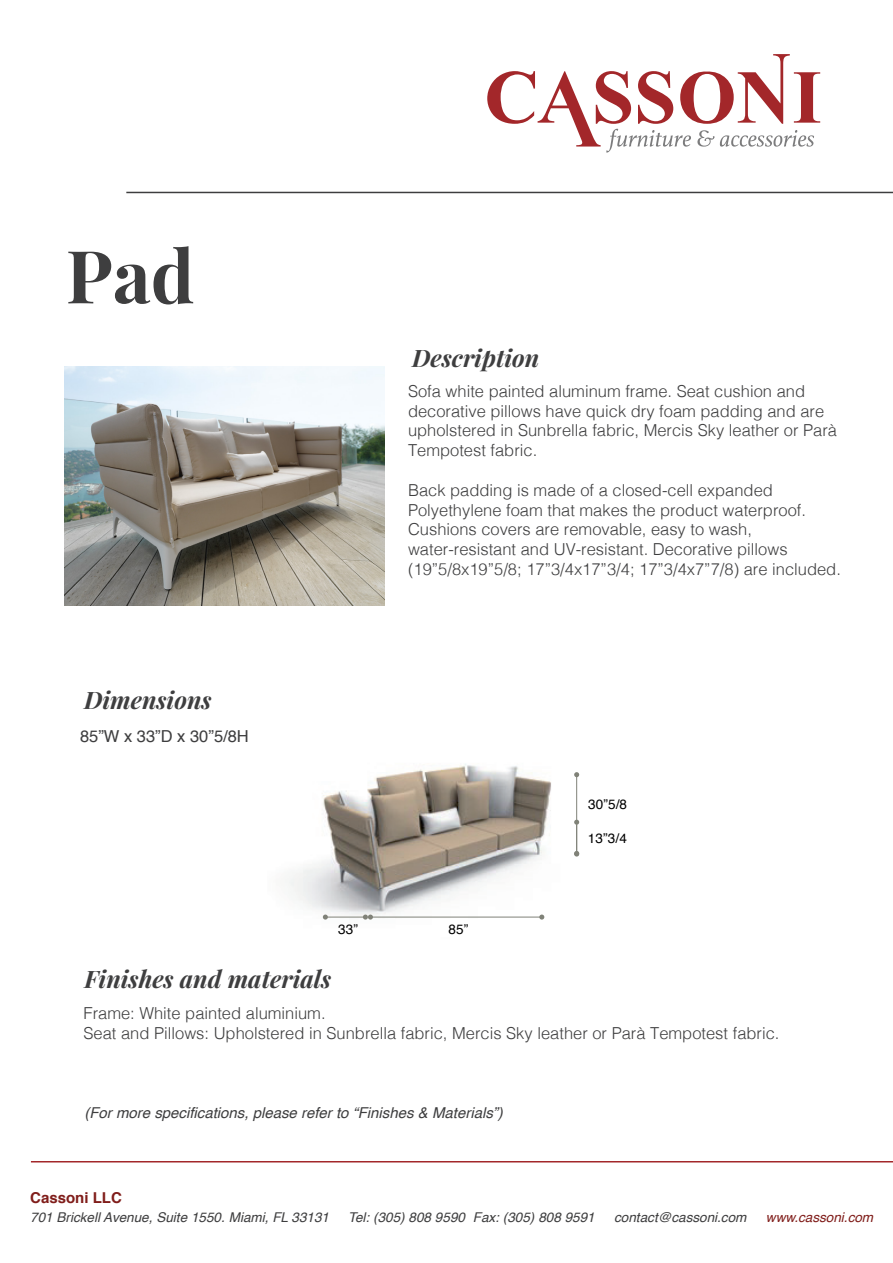
<style>
.page{position:relative;width:893px;height:1263px;background:#fff}
.page>*{position:absolute;margin:0;border:0;box-sizing:border-box;transform-origin:0 0}
.t1{font:700 73.2px "Playfair Display";color:#3e3e3f}
.t2{font:italic 700 24px "Playfair Display";color:#3e3e3f}
.t3{font:300 16.5px/19.8px "Helvetica";color:#3e3e3f}
.t4{font:16.5px "Helvetica";color:#3e3e3f}
.t5{font:italic 15px "Helvetica";color:#3e3e3f}
.t6{font:700 15px "Helvetica";color:#801d1a}
.t7{font:italic 13.5px "Helvetica";color:#3e3e3f}
.t8{font:13.5px "Helvetica";letter-spacing:.01em;color:#000}
.t9{font:italic 13.5px "Helvetica";color:#801d1a}
</style>
<div class="page">
<hr style="left:31px;top:1161px;width:862px;height:1px;background:#a3272a">
<hr style="left:126px;top:192px;width:767px;height:1px;background:#3e3e3f">
<svg style="left:487px;top:54px;width:333px;height:99px"></svg>
<img style="left:64px;top:367px;width:320px;height:238px">
<img style="left:289px;top:763px;width:291px;height:157px">
<hr style="left:325px;top:917px;width:40px;height:1px;background:#808278">
<svg style="left:323px;top:914px;width:5px;height:5px"></svg>
<hr style="left:370px;top:917px;width:172px;height:1px;background:#808278">
<svg style="left:363px;top:914px;width:10px;height:5px"></svg>
<svg style="left:539px;top:914px;width:5px;height:5px"></svg>
<hr style="left:576px;top:775px;width:1px;height:79px;background:#808278">
<svg style="left:574px;top:772px;width:5px;height:5px"></svg>
<svg style="left:574px;top:820px;width:5px;height:36px"></svg>
<h1 class="t1" style="left:66px;top:230px;width:130px">Pad</h1>
<h2 class="t2" style="left:84px;top:684px;width:129px">Dimensions</h2>
<p class="t4" style="left:80px;top:724px;width:170px">85”W x 33”D x 30”5/8H</p>
<h2 class="t2" style="left:412px;top:341px;width:129px">Description</h2>
<p class="t3" style="left:408px;top:380px;width:431px">Sofa white painted aluminum frame. Seat cushion and decorative pillows have quick dry foam padding and are upholstered in Sunbrella fabric, Mercis Sky leather or Parà Tempotest fabric.</p>
<p class="t3" style="left:408px;top:479px;width:434px">Back padding is made of a closed-cell expanded Polyethylene foam that makes the product waterproof.<br>Cushions covers are removable, easy to wash, water-resistant and UV-resistant. Decorative pillows (19”5/8x19”5/8; 17”3/4x17”3/4; 17”3/4x7”7/8) are included.</p>
<p class="t8" style="left:338px;top:919px;width:21px">33”</p>
<p class="t8" style="left:449px;top:919px;width:21px">85”</p>
<p class="t8" style="left:588px;top:794px;width:40px">30”5/8</p>
<p class="t8" style="left:588px;top:828px;width:40px">13”3/4</p>
<h2 class="t2" style="left:85px;top:962px;width:248px">Finishes and materials</h2>
<p class="t3" style="left:84px;top:1002px;width:697px">Frame: White painted aluminium.<br>Seat and Pillows: Upholstered in Sunbrella fabric, Mercis Sky leather or Parà Tempotest fabric.</p>
<p class="t5" style="left:84px;top:1101px;width:420px">(For more specifications, please refer to “Finishes &amp; Materials”)</p>
<p class="t6" style="left:30px;top:1185px;width:93px">Cassoni LLC</p>
<p class="t7" style="left:30px;top:1207px;width:300px">701 Brickell Avenue, Suite 1550. Miami, FL 33131</p>
<p class="t7" style="left:348px;top:1207px;width:248px">Tel: (305) 808 9590 Fax: (305) 808 9591</p>
<p class="t7" style="left:614px;top:1207px;width:134px">contact@cassoni.com</p>
<p class="t9" style="left:766px;top:1207px;width:109px">www.cassoni.com</p>
</div>
